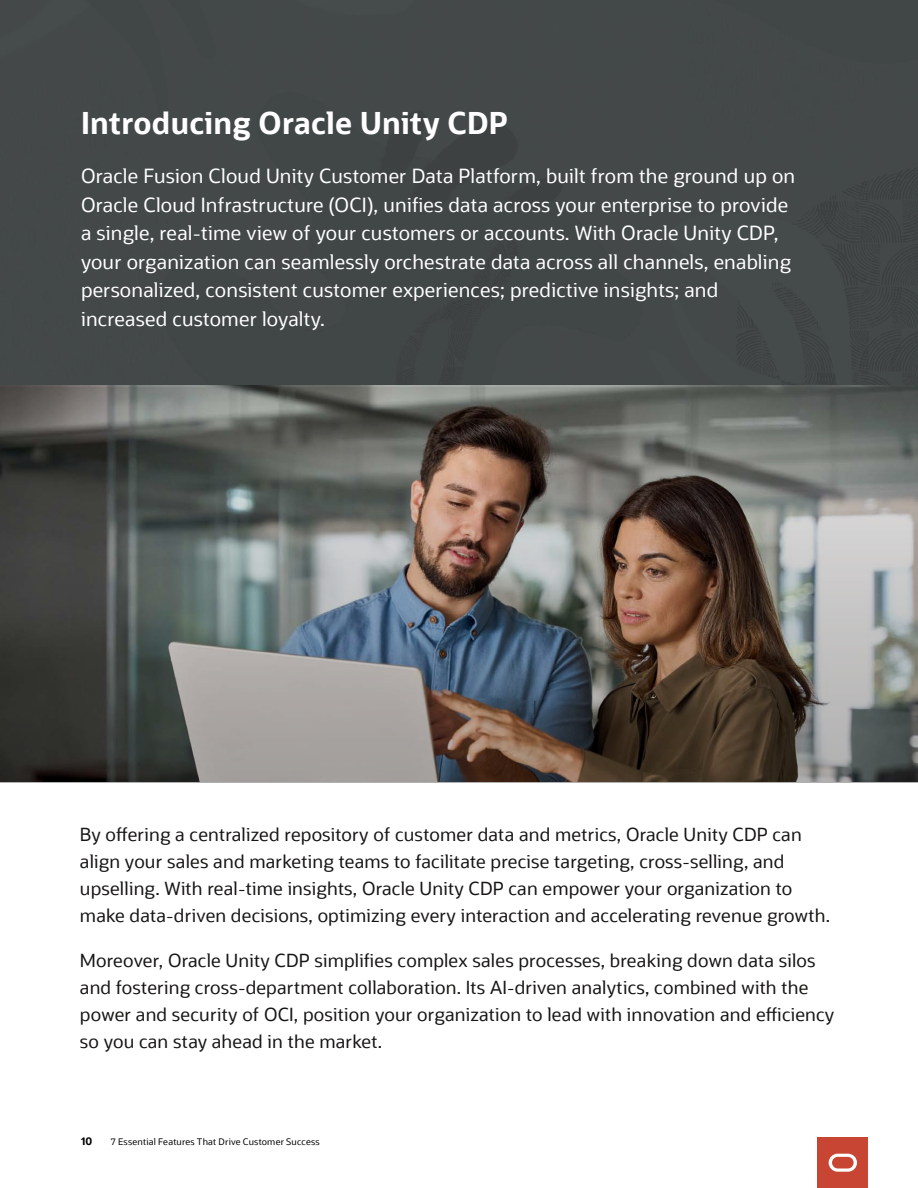
<style>
.page{position:relative;width:918px;height:1188px;background:#fff}
.page>*{position:absolute;margin:0;border:0;box-sizing:border-box;transform-origin:0 0}
.t1{font:700 30px "Oracle Sans";letter-spacing:.01em;color:#fff}
.t2{font:19.5px/28.5px "Oracle Sans";letter-spacing:.01em;color:#fff}
.t3{font:18px/27px "Oracle Sans";letter-spacing:.01em;color:#171615}
.t4{font:700 10.5px "Oracle Sans";color:#000}
.t5{font:9px "Oracle Sans";letter-spacing:.025em;color:#000}
</style>
<div class="page">
<div style="left:0;top:0;width:918px;height:387px;background:#444949"></div>
<div style="left:818px;top:1137px;width:50px;height:51px;background:#c84534"></div>
<svg style="left:829px;top:1154px;width:28px;height:18px"></svg>
<img style="left:0;top:388px;width:918px;height:394px">
<h2 class="t1" style="left:81px;top:104px;width:428px">Introducing Oracle Unity CDP</h2>
<p class="t2" style="left:81px;top:162px;width:716px">Oracle Fusion Cloud Unity Customer Data Platform, built from the ground up on</p>
<p class="t2" style="left:81px;top:190px;width:709px">Oracle Cloud Infrastructure (OCI), unifies data across your enterprise to provide a single, real-time view of your customers or accounts. With Oracle Unity CDP,</p>
<p class="t2" style="left:81px;top:247px;width:712px">your organization can seamlessly orchestrate data across all channels, enabling personalized, consistent customer experiences; predictive insights; and</p>
<p class="t2" style="left:81px;top:304px;width:245px">increased customer loyalty.</p>
<p class="t3" style="left:80px;top:821px;width:723px">By offering a centralized repository of customer data and metrics, Oracle Unity CDP can</p>
<p class="t3" style="left:80px;top:848px;width:706px">align your sales and marketing teams to facilitate precise targeting, cross-selling, and</p>
<p class="t3" style="left:80px;top:875px;width:752px">upselling. With real-time insights, Oracle Unity CDP can empower your organization to make data-driven decisions, optimizing every interaction and accelerating revenue growth.</p>
<p class="t3" style="left:80px;top:947px;width:756px">Moreover, Oracle Unity CDP simplifies complex sales processes, breaking down data silos and fostering cross-department collaboration. Its AI-driven analytics, combined with the power and security of OCI, position your organization to lead with innovation and efficiency so you can stay ahead in the market.</p>
<p class="t4" style="left:81px;top:1135px;width:13px">10</p>
<p class="t5" style="left:111px;top:1137px;width:210px">7 Essential Features That Drive Customer Success</p>
</div>
